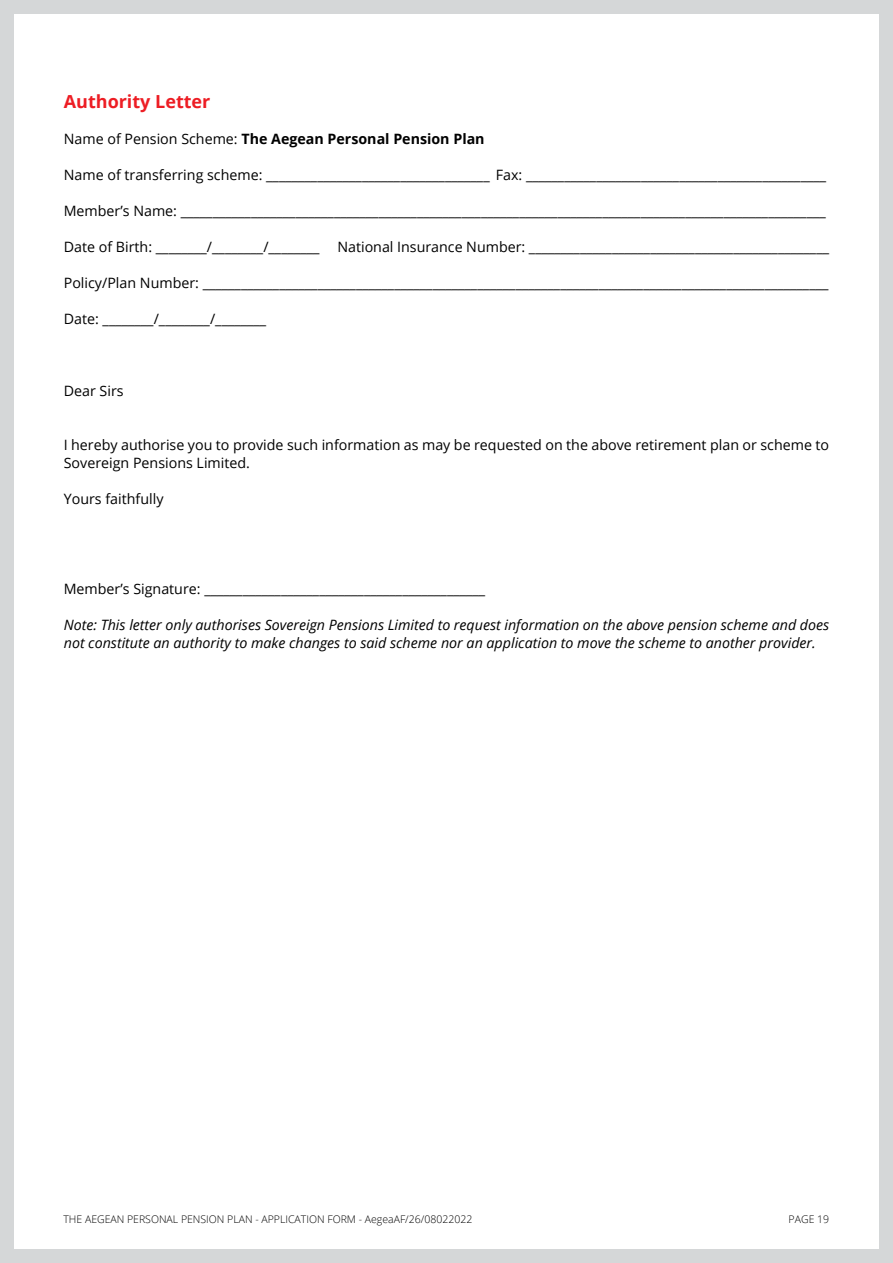
<style>
.page{position:relative;width:893px;height:1263px;background:#d5d7d8}
.page>*{position:absolute;margin:0;border:0;box-sizing:border-box;transform-origin:0 0}
.t1{font:700 18px "Open Sans";color:#ed1d24}
.t2{font:14.25px/18px "Open Sans";color:#000}
.t3{font:italic 14.25px/18px "Open Sans";color:#000}
.t4{font:700 14.25px "Open Sans";color:#000}
.t5{font:300 10.5px "Open Sans";color:#000}
.s1{font-weight:400}
</style>
<div class="page">
<div style="left:14px;top:14px;width:865px;height:1235px;background:#fff"></div>
<p class="t1" style="left:64px;top:89px;width:148px">Authority Letter</p>
<p class="t4" style="left:64px;top:129px;width:422px"><span class="s1">Name of Pension Scheme:</span> The Aegean Personal Pension Plan</p>
<p class="t2" style="left:64px;top:165px;width:764px">Name of transferring scheme: ___________________________________ Fax: _______________________________________________</p>
<p class="t2" style="left:64px;top:201px;width:763px">Member’s Name: _____________________________________________________________________________________________________</p>
<p class="t2" style="left:64px;top:237px;width:767px">Date of Birth: ________/________/________ National Insurance Number: _______________________________________________</p>
<p class="t2" style="left:64px;top:273px;width:766px">Policy/Plan Number: __________________________________________________________________________________________________</p>
<p class="t2" style="left:64px;top:309px;width:204px">Date: ________/________/________</p>
<p class="t2" style="left:64px;top:381px;width:61px">Dear Sirs</p>
<p class="t2" style="left:64px;top:435px;width:767px">I hereby authorise you to provide such information as may be requested on the above retirement plan or scheme to<br>Sovereign Pensions Limited.</p>
<p class="t2" style="left:64px;top:489px;width:101px">Yours faithfully</p>
<p class="t2" style="left:64px;top:579px;width:423px">Member’s Signature: ____________________________________________</p>
<p class="t3" style="left:64px;top:615px;width:767px">Note: This letter only authorises Sovereign Pensions Limited to request information on the above pension scheme and does not constitute an authority to make changes to said scheme nor an application to move the scheme to another provider.</p>
<p class="t5" style="left:63px;top:1212px;width:410px">THE AEGEAN PERSONAL PENSION PLAN - APPLICATION FORM - AegeaAF/26/08022022</p>
<p class="t5" style="left:789px;top:1212px;width:42px">PAGE 19</p>
</div>
